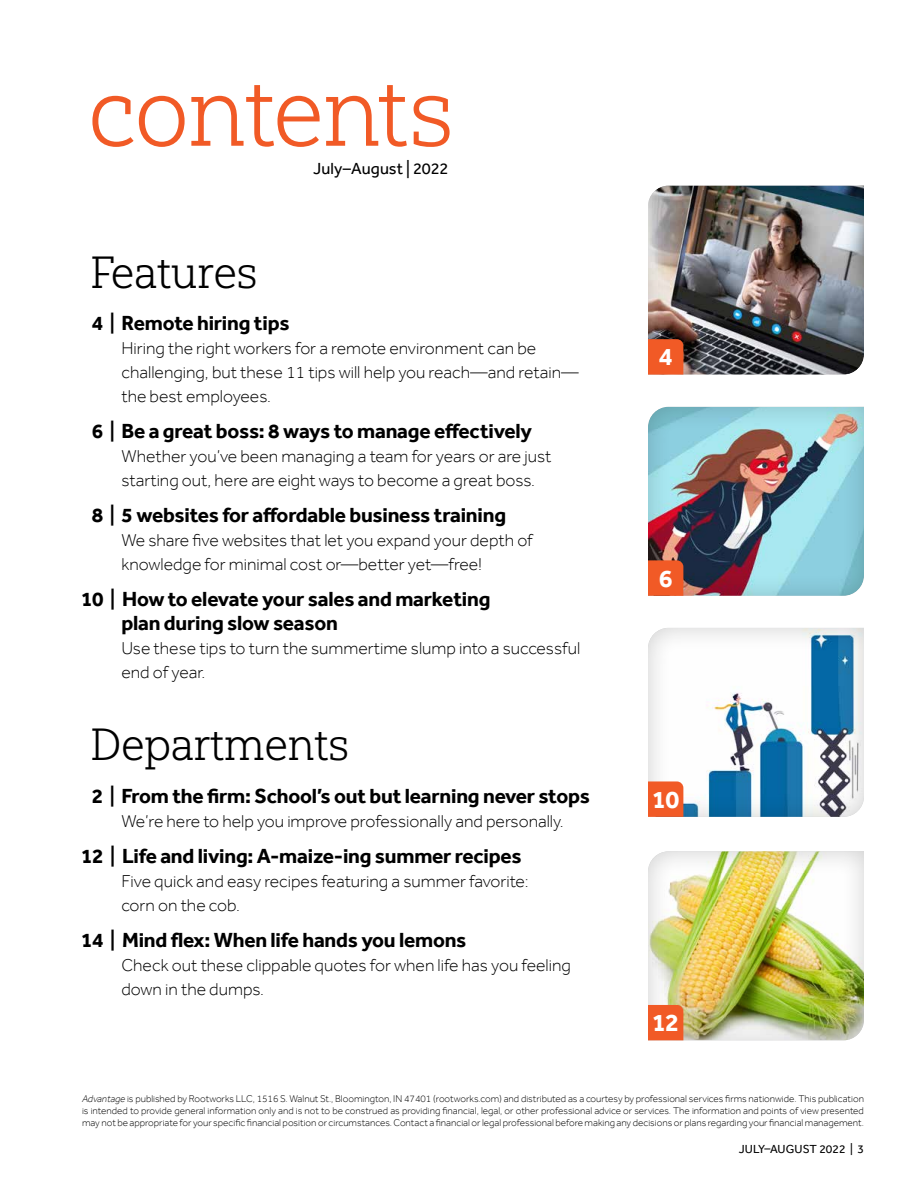
<style>
.page{position:relative;width:918px;height:1188px;background:#fff}
.page>*{position:absolute;margin:0;border:0;box-sizing:border-box;transform-origin:0 0}
.t1{font:97.5px "Yorkten Slab Nor Lig";letter-spacing:-.02em;color:#f15a26}
.t2{font:45px "Yorkten Slab Nor Lig";letter-spacing:-.01em;color:#000}
.t3{font:700 25.5px "Effra";color:#fff}
.t4{font:700 21px/24px "Effra";letter-spacing:-.01em;color:#000}
.t5{font:300 17.7px/24px "Effra";color:#000}
.t6{font:16.5px "Effra";letter-spacing:.005em;color:#000}
.t7{font:12px "Effra";letter-spacing:.01em;color:#000}
.t8{font:300 10.05px/12px "Effra";color:#000;text-align:justify}
.s1{font-size:18.15px}
.s2{font-style:italic}
</style>
<div class="page">
<img style="left:648px;top:186px;width:216px;height:189px">
<img style="left:648px;top:407px;width:216px;height:189px">
<svg style="left:648px;top:628px;width:216px;height:189px"></svg>
<img style="left:648px;top:851px;width:216px;height:189px">
<h1 class="t1" style="left:88px;top:56px;width:368px">contents</h1>
<p class="t6" style="left:313px;top:158px;width:137px">July–August <span class="s1">|</span> 2022</p>
<h2 class="t2" style="left:90px;top:246px;width:169px">Features</h2>
<p class="t4" style="left:92px;top:311px;width:199px">4 | Remote hiring tips</p>
<p class="t5" style="left:121px;top:336px;width:459px">Hiring the right workers for a remote environment can be challenging, but these 11 tips will help you reach—and retain— the best employees.</p>
<p class="t4" style="left:92px;top:419px;width:442px">6 | Be a great boss: 8 ways to manage effectively</p>
<p class="t5" style="left:121px;top:444px;width:432px">Whether you’ve been managing a team for years or are just starting out, here are eight ways to become a great boss.</p>
<p class="t4" style="left:92px;top:503px;width:416px">8 | 5 websites for affordable business training</p>
<p class="t5" style="left:121px;top:528px;width:413px">We share five websites that let you expand your depth of knowledge for minimal cost or—better yet—free!</p>
<p class="t4" style="left:121px;top:587px;width:371px;text-indent:-40px">10 | How to elevate your sales and marketing plan during slow season</p>
<p class="t5" style="left:121px;top:636px;width:460px">Use these tips to turn the summertime slump into a successful end of year.</p>
<h2 class="t2" style="left:90px;top:719px;width:261px">Departments</h2>
<p class="t4" style="left:92px;top:784px;width:500px">2 | From the firm: School’s out but learning never stops</p>
<p class="t5" style="left:121px;top:809px;width:444px">We’re here to help you improve professionally and personally.</p>
<p class="t4" style="left:81px;top:844px;width:442px">12 | Life and living: A-maize-ing summer recipes</p>
<p class="t5" style="left:121px;top:869px;width:409px">Five quick and easy recipes featuring a summer favorite: corn on the cob.</p>
<p class="t4" style="left:81px;top:928px;width:387px">14 | Mind flex: When life hands you lemons</p>
<p class="t5" style="left:121px;top:953px;width:451px">Check out these clippable quotes for when life has you feeling down in the dumps.</p>
<h3 class="t3" style="left:659px;top:342px;width:15px">4</h3>
<h3 class="t3" style="left:659px;top:563px;width:15px">6</h3>
<h3 class="t3" style="left:652px;top:784px;width:29px">10</h3>
<h3 class="t3" style="left:652px;top:1007px;width:29px">12</h3>
<p class="t8" style="left:82px;top:1093px;width:783px"><span class="s2">Advantage</span> is published by Rootworks LLC, 1516 S. Walnut St., Bloomington, IN 47401 (rootworks.com) and distributed as a courtesy by professional services firms nationwide. This publication is intended to provide general information only and is not to be construed as providing financial, legal, or other professional advice or services. The information and points of view presented may not be appropriate for your specific financial position or circumstances. Contact a financial or legal professional before making any decisions or plans regarding your financial management.</p>
<p class="t7" style="left:739px;top:1141px;width:127px">JULY–AUGUST 2022 | 3</p>
</div>
